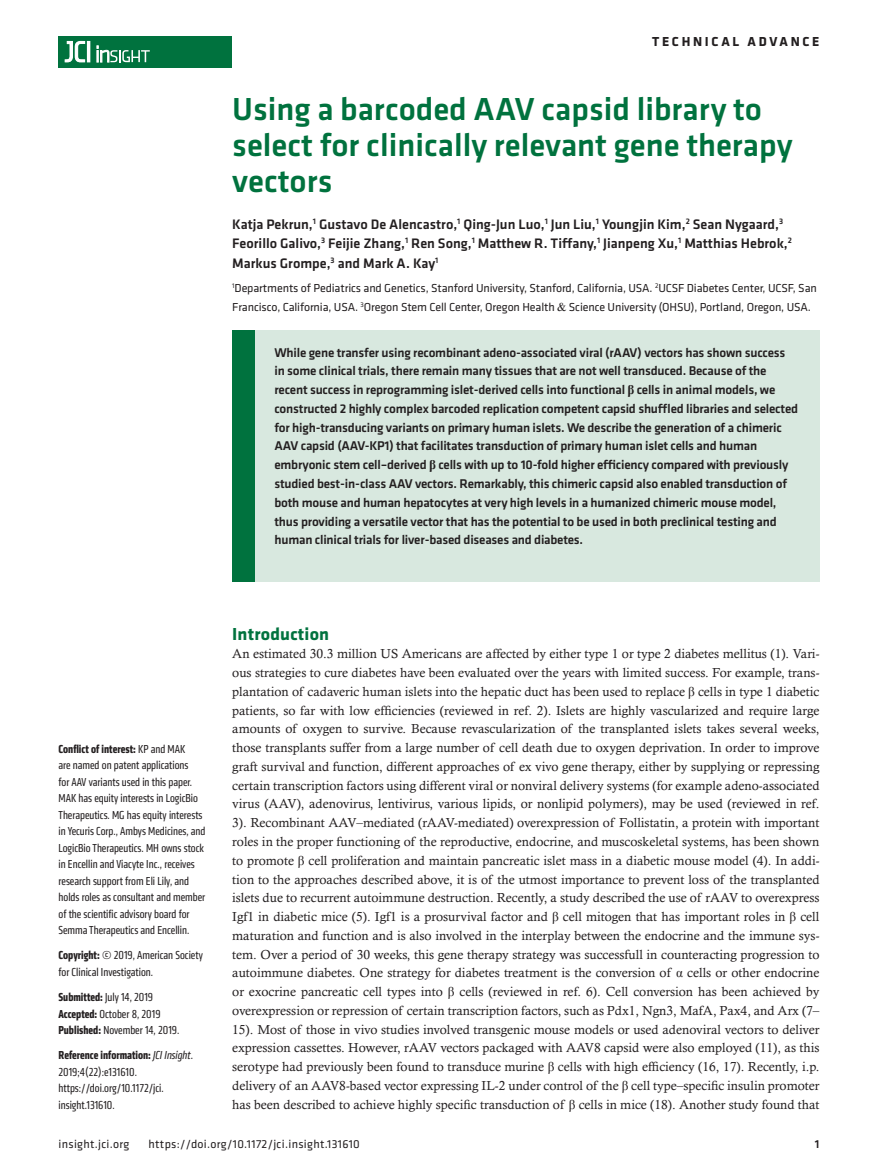
<style>
.page{position:relative;width:878px;height:1175px;background:#fff}
.page>*{position:absolute;margin:0;border:0;box-sizing:border-box;transform-origin:0 0}
.t1{font:500 33px/36px "Klavika Basic";color:#00723e}
.t2{font:700 18px "Klavika";letter-spacing:.01em;color:#00723e}
.t3{font:500 14.25px/19.5px "Klavika Basic";color:#231f20}
.t4{font:700 13.5px "Klavika Basic";letter-spacing:.2em;color:#231f20}
.t5{font:13.2px/18.8px "Calisto MT Std";color:#231f20;text-align:justify}
.t6{font:500 13.2px/18.8px "Klavika Basic";letter-spacing:-.015em;color:#231f20}
.t7{font:condensed 12px/16.5px "Klavika";color:#231f20}
.t8{font:12px/19.5px "Klavika";letter-spacing:-.01em;color:#231f20}
.t9{font:12px "Klavika Basic";letter-spacing:.025em;color:#231f20}
.t10{font:500 12px "Klavika Basic";color:#231f20}
.s1{font-family:"Times New Roman"}
.s2{font-family:"Times New Roman";font-weight:700}
.s3{font-weight:700}
.s4{font-style:italic}
</style>
<div class="page">
<div style="left:59px;top:36px;width:173px;height:31px;background:#00723e"></div>
<hr style="left:87px;top:41px;width:3px;height:21px;background:#fff">
<svg style="left:64px;top:41px;width:21px;height:22px"></svg>
<svg style="left:97px;top:46px;width:53px;height:16px"></svg>
<div style="left:232px;top:330px;width:587px;height:252px;background:#d8e8df"></div>
<div style="left:232px;top:330px;width:22px;height:252px;background:#00723e"></div>
<p class="t4" style="left:652px;top:32px;width:169px">TECHNICAL ADVANCE</p>
<h1 class="t1" style="left:232px;top:91px;width:561px">Using a barcoded AAV capsid library to select for clinically relevant gene therapy vectors</h1>
<p class="t3" style="left:232px;top:214px;width:561px">Katja Pekrun,<sup>1</sup> Gustavo De Alencastro,<sup>1</sup> Qing-Jun Luo,<sup>1</sup> Jun Liu,<sup>1</sup> Youngjin Kim,<sup>2</sup> Sean Nygaard,<sup>3<br></sup>Feorillo Galivo,<sup>3</sup> Feijie Zhang,<sup>1</sup> Ren Song,<sup>1</sup> Matthew R. Tiffany,<sup>1</sup> Jianpeng Xu,<sup>1</sup> Matthias Hebrok,<sup>2<br></sup>Markus Grompe,<sup>3</sup> and Mark A. Kay<sup>1</sup></p>
<p class="t8" style="left:232px;top:277px;width:586px"><sup>1</sup>Departments of Pediatrics and Genetics, Stanford University, Stanford, California, USA. <sup>2</sup>UCSF Diabetes Center, UCSF, San<br>Francisco, California, USA. <sup>3</sup>Oregon Stem Cell Center, Oregon Health <span class="s1">&amp;</span> Science University (OHSU), Portland, Oregon, USA.</p>
<p class="t6" style="left:274px;top:342px;width:525px">While gene transfer using recombinant adeno-associated viral (rAAV) vectors has shown success in some clinical trials, there remain many tissues that are not well transduced. Because of the recent success in reprogramming islet-derived cells into functional <span class="s2">β</span> cells in animal models, we constructed 2 highly complex barcoded replication competent capsid shuffled libraries and selected for high-transducing variants on primary human islets. We describe the generation of a chimeric AAV capsid (AAV-KP1) that facilitates transduction of primary human islet cells and human embryonic stem cell–derived <span class="s2">β</span> cells with up to 10-fold higher efficiency compared with previously studied best-in-class AAV vectors. Remarkably, this chimeric capsid also enabled transduction of both mouse and human hepatocytes at very high levels in a humanized chimeric mouse model, thus providing a versatile vector that has the potential to be used in both preclinical testing and human clinical trials for liver-based diseases and diabetes.</p>
<p class="t7" style="left:59px;top:740px;width:148px"><span class="s3">Conflict of interest:</span> KP and MAK<br>are named on patent applications<br>for AAV variants used in this paper.<br>MAK has equity interests in LogicBio Therapeutics. MG has equity interests in Yecuris Corp., Ambys Medicines, and LogicBio Therapeutics. MH owns stock in Encellin and Viacyte Inc., receives research support from Eli Lily, and holds roles as consultant and member of the scientific advisory board for Semma Therapeutics and Encellin.</p>
<p class="t7" style="left:59px;top:947px;width:146px"><span class="s3">Copyright:</span> © 2019, American Society for Clinical Investigation.</p>
<p class="t7" style="left:59px;top:988px;width:122px"><span class="s3">Submitted:</span> July 14, 2019<br><span class="s3">Accepted:</span> October 8, 2019<br><span class="s3">Published:</span> November 14, 2019.</p>
<p class="t7" style="left:59px;top:1046px;width:136px"><span class="s3">Reference information:</span> <span class="s4">JCI Insight</span>.<br>2019;4(22):e131610. https://doi.org/10.1172/jci. insight.131610.</p>
<h2 class="t2" style="left:232px;top:620px;width:98px">Introduction</h2>
<p class="t5" style="left:232px;top:644px;width:588px">An estimated 30.3 million US Americans are affected by either type 1 or type 2 diabetes mellitus (1). Vari&shy;ous strategies to cure diabetes have been evaluated over the years with limited success. For example, trans&shy;plantation of cadaveric human islets into the hepatic duct has been used to replace <span class="s1">β</span> cells in type 1 diabetic patients, so far with low efficiencies (reviewed in ref. 2). Islets are highly vascularized and require large amounts of oxygen to survive. Because revascularization of the transplanted islets takes several weeks, those transplants suffer from a large number of cell death due to oxygen deprivation. In order to improve graft survival and function, different approaches of ex vivo gene therapy, either by supplying or repressing certain transcription factors using different viral or nonviral delivery systems (for example adeno-associated virus (AAV), adenovirus, lentivirus, various lipids, or nonlipid polymers), may be used (reviewed in ref.<br>3). Recombinant AAV–mediated (rAAV-mediated) overexpression of Follistatin, a protein with important roles in the proper functioning of the reproductive, endocrine, and muscoskeletal systems, has been shown to promote <span class="s1">β</span> cell proliferation and maintain pancreatic islet mass in a diabetic mouse model (4). In addi&shy;tion to the approaches described above, it is of the utmost importance to prevent loss of the transplanted islets due to recurrent autoimmune destruction. Recently, a study described the use of rAAV to overexpress Igf1 in diabetic mice (5). Igf1 is a prosurvival factor and <span class="s1">β</span> cell mitogen that has important roles in <span class="s1">β</span> cell maturation and function and is also involved in the interplay between the endocrine and the immune sys&shy;tem. Over a period of 30 weeks, this gene therapy strategy was successfull in counteracting progression to autoimmune diabetes. One strategy for diabetes treatment is the conversion of <span class="s1">α</span> cells or other endocrine or exocrine pancreatic cell types into <span class="s1">β</span> cells (reviewed in ref. 6). Cell conversion has been achieved by overexpression or repression of certain transcription factors, such as Pdx1, Ngn3, MafA, Pax4, and Arx (7– 15). Most of those in vivo studies involved transgenic mouse models or used adenoviral vectors to deliver expression cassettes. However, rAAV vectors packaged with AAV8 capsid were also employed (11), as this serotype had previously been found to transduce murine <span class="s1">β</span> cells with high efficiency (16, 17). Recently, i.p. delivery of an AAV8-based vector expressing IL-2 under control of the <span class="s1">β</span> cell type–specific insulin promoter has been described to achieve highly specific transduction of <span class="s1">β</span> cells in mice (18). Another study found that</p>
<p class="t9" style="left:58px;top:1135px;width:72px">insight.jci.org</p>
<p class="t9" style="left:148px;top:1135px;width:213px">https://doi.org/10.1172/jci.insight.131610</p>
<p class="t10" style="left:814px;top:1135px;width:6px">1</p>
</div>
